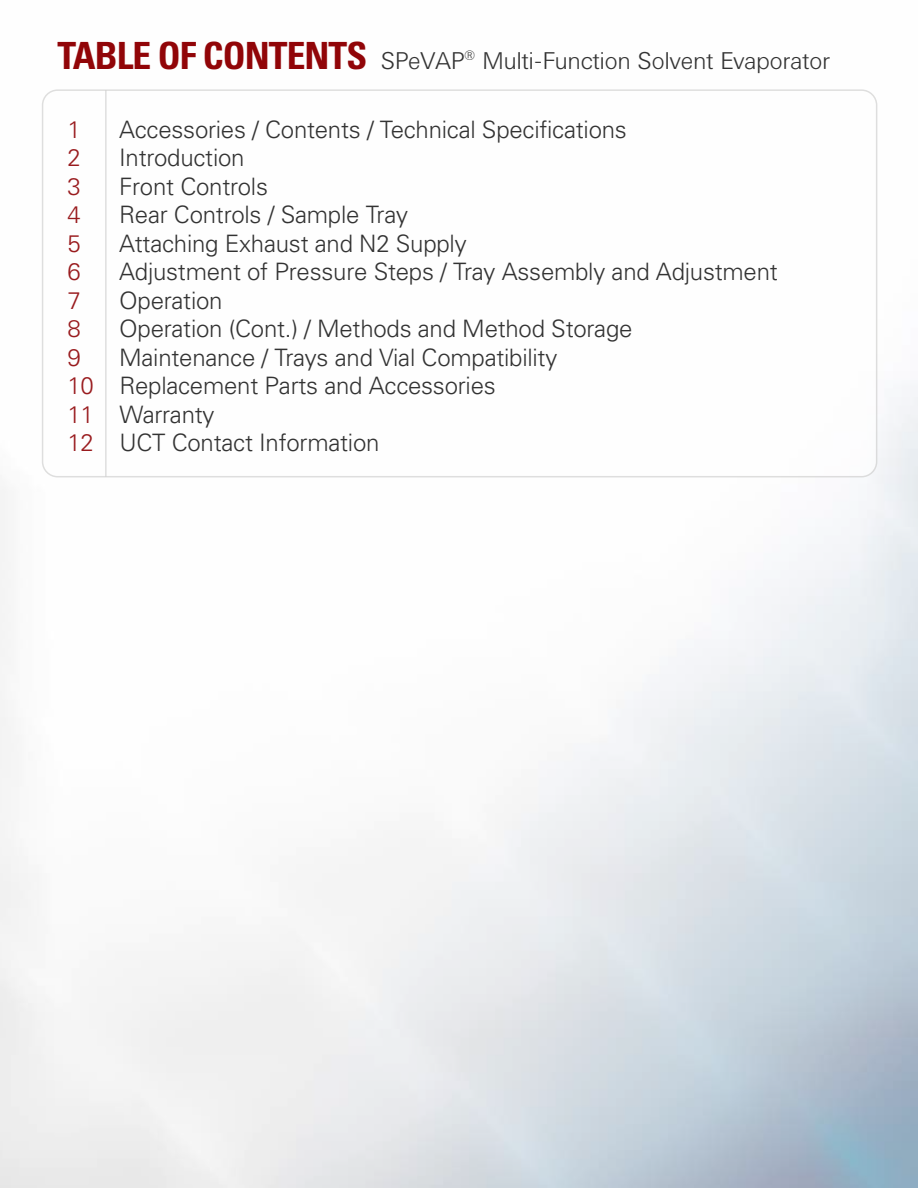
<style>
.page{position:relative;width:918px;height:1188px;background:#fff}
.page>*{position:absolute;margin:0;border:0;box-sizing:border-box;transform-origin:0 0}
.t1{font:300 24px/28.5px "Univers";letter-spacing:-.01em;color:#333}
.t2{font:300 24px "Univers BQ";color:#333}
.t3{font:300 24px "Univers";color:#991b1e}
.s1{font-family:"Univers";font-weight:700;font-stretch:condensed;font-size:37.5px;color:#910508}
.s2{color:#991b1e}
</style>
<div class="page">
<div style="left:42px;top:89px;width:835px;height:388px;border:2px solid #cccccb;border-radius:15px"></div>
<hr style="left:105px;top:90px;width:2px;height:387px;background:#cccccb">
<p class="t2" style="left:57px;top:48px;width:774px"><span class="s1">TABLE OF CONTENTS</span> SPeVAP<sup>®</sup> Multi-Function Solvent Evaporator</p>
<p class="t3" style="left:67px;top:115px;width:15px">1</p>
<p class="t1" style="left:119px;top:115px;width:509px">Accessories / Contents / Technical Specifications</p>
<p class="t3" style="left:67px;top:143px;width:15px">2</p>
<p class="t1" style="left:119px;top:144px;width:127px">Introduction</p>
<p class="t3" style="left:67px;top:172px;width:15px">3</p>
<p class="t1" style="left:119px;top:172px;width:150px">Front Controls</p>
<p class="t3" style="left:67px;top:200px;width:15px">4</p>
<p class="t1" style="left:119px;top:200px;width:290px">Rear Controls / Sample Tray</p>
<p class="t3" style="left:67px;top:229px;width:15px">5</p>
<p class="t1" style="left:119px;top:229px;width:349px">Attaching Exhaust and N2 Supply</p>
<p class="t3" style="left:67px;top:257px;width:15px">6</p>
<p class="t1" style="left:119px;top:257px;width:660px">Adjustment of Pressure Steps / Tray Assembly and Adjustment</p>
<p class="t3" style="left:67px;top:286px;width:15px">7</p>
<p class="t1" style="left:119px;top:286px;width:105px">Operation</p>
<p class="t3" style="left:67px;top:314px;width:15px">8</p>
<p class="t1" style="left:119px;top:314px;width:515px">Operation (Cont.) / Methods and Method Storage</p>
<p class="t3" style="left:67px;top:343px;width:15px">9</p>
<p class="t1" style="left:67px;top:343px;width:491px;text-indent:52px">Maintenance / Trays and Vial Compatibility<br><span class="s2">10</span> Replacement Parts and Accessories<br><span class="s2">11</span> Warranty<br><span class="s2">12</span> UCT Contact Information</p>
</div>
